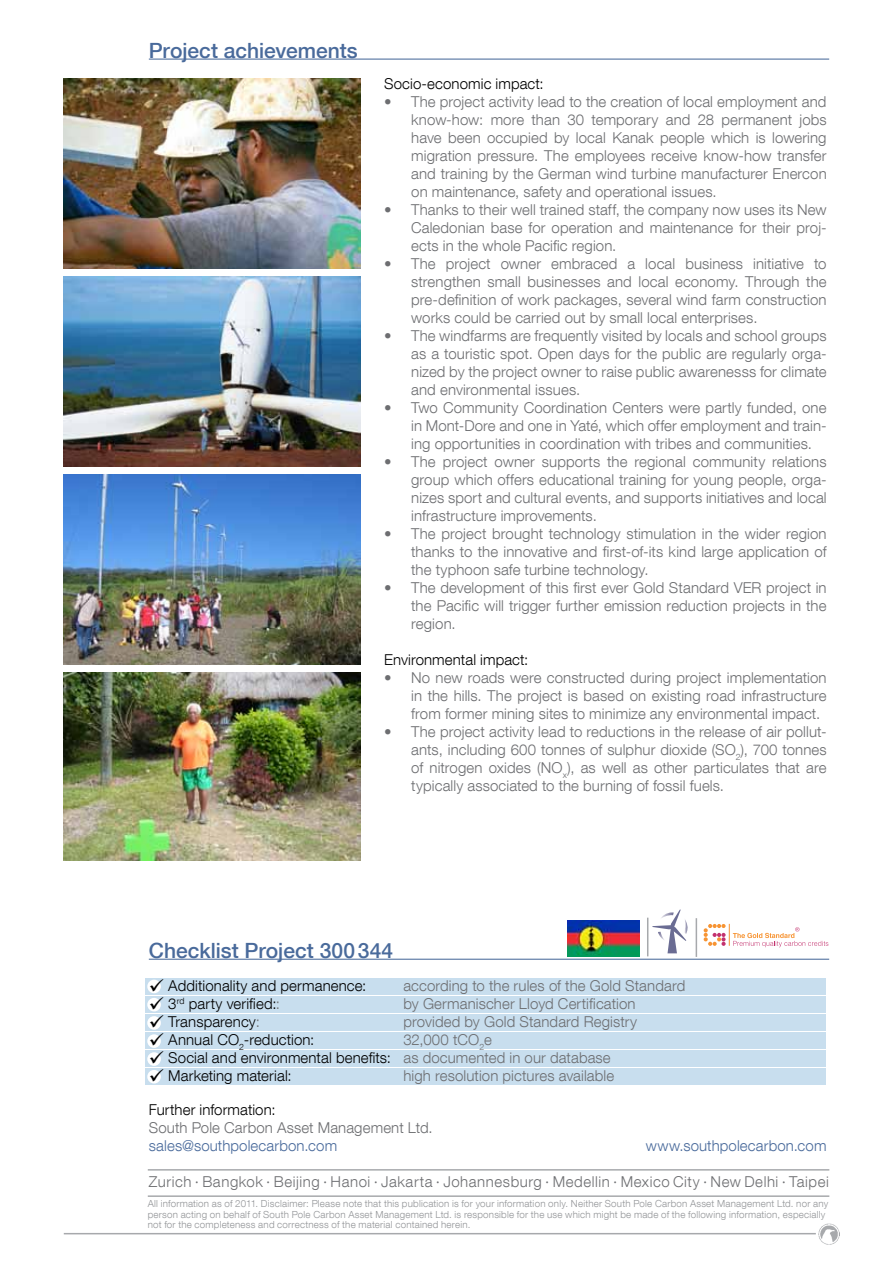
<style>
.page{position:relative;width:893px;height:1263px;background:#fff}
.page>*{position:absolute;margin:0;border:0;box-sizing:border-box;transform-origin:0 0}
.t1{font:500 21px "Helvetica Neue LT Com";color:#496a9b}
.t2{font:300 15px/18px "Helvetica Neue LT Com";letter-spacing:.01em;color:#6d6e71;text-align:justify}
.t3{font:300 15px "Helvetica Neue LT Com";letter-spacing:.01em;color:#000}
.t4{font:300 15px "Helvetica Neue LT Com";letter-spacing:.04em;color:#6d6e71}
.t5{font:300 15px "Helvetica Neue LT Com";letter-spacing:.01em;color:#496a9b}
.t6{font:300 9.75px/10.5px "Helvetica Neue LT Com";letter-spacing:.025em;color:#939598}
.s1{color:#6d6e71}
</style>
<div class="page">
<hr style="left:64px;top:1233px;width:752px;height:1px;background:#a7a9ac">
<img style="left:819px;top:1223px;width:21px;height:21px">
<hr style="left:148px;top:1169px;width:681px;height:1px;background:#a7a9ac">
<hr style="left:148px;top:1195px;width:681px;height:2px;background:#a7a9ac">
<hr style="left:149px;top:59px;width:680px;height:1px;background:#496a9b">
<img style="left:64px;top:673px;width:297px;height:187px">
<img style="left:64px;top:277px;width:297px;height:190px">
<img style="left:64px;top:475px;width:297px;height:189px">
<img style="left:64px;top:79px;width:297px;height:189px">
<hr style="left:149px;top:959px;width:680px;height:1px;background:#496a9b">
<hr style="left:647px;top:918px;width:1px;height:38px;background:#a7a9ac">
<hr style="left:696px;top:918px;width:1px;height:39px;background:#a7a9ac">
<div style="left:146px;top:1033px;width:680px;height:16px;background:#c8deee"></div>
<div style="left:146px;top:996px;width:680px;height:17px;background:#c8deee"></div>
<div style="left:146px;top:979px;width:680px;height:16px;background:#c8deee"></div>
<div style="left:146px;top:1015px;width:680px;height:16px;background:#c8deee"></div>
<div style="left:146px;top:1068px;width:680px;height:17px;background:#c8deee"></div>
<div style="left:146px;top:1051px;width:680px;height:16px;background:#c8deee"></div>
<div style="left:147px;top:1052px;width:14px;height:14px;background:#fff;border-radius:50%"></div>
<div style="left:147px;top:1034px;width:14px;height:14px;background:#fff;border-radius:50%"></div>
<div style="left:147px;top:998px;width:14px;height:13px;background:#fff;border-radius:50%"></div>
<div style="left:147px;top:1070px;width:14px;height:13px;background:#fff;border-radius:50%"></div>
<div style="left:147px;top:1016px;width:14px;height:14px;background:#fff;border-radius:50%"></div>
<div style="left:147px;top:980px;width:14px;height:13px;background:#fff;border-radius:50%"></div>
<svg style="left:704px;top:924px;width:124px;height:23px"></svg>
<svg style="left:652px;top:909px;width:36px;height:44px"></svg>
<img style="left:567px;top:920px;width:72px;height:36px">
<h1 class="t1" style="left:149px;top:37px;width:210px">Project achievements</h1>
<p class="t3" style="left:384px;top:75px;width:161px">Socio-economic impact:</p>
<p class="t2" style="left:411px;top:93px;width:417px;text-indent:-27px">• The project activity lead to the creation of local employment and know-how: more than 30 temporary and 28 permanent jobs have been occupied by local Kanak people which is lowering migration pressure. The employees receive know-how transfer and training by the German wind turbine manufacturer Enercon on maintenance, safety and operational issues.</p>
<p class="t2" style="left:411px;top:201px;width:417px;text-indent:-27px">• Thanks to their well trained staff, the company now uses its New Caledonian base for operation and maintenance for their proj&shy;ects in the whole Pacific region.</p>
<p class="t2" style="left:411px;top:255px;width:417px;text-indent:-27px">• The project owner embraced a local business initiative to strengthen small businesses and local economy. Through the pre-definition of work packages, several wind farm construction works could be carried out by small local enterprises.</p>
<p class="t2" style="left:411px;top:327px;width:417px;text-indent:-27px">• The windfarms are frequently visited by locals and school groups as a touristic spot. Open days for the public are regularly orga&shy;nized by the project owner to raise public awarenesss for climate and environmental issues.</p>
<p class="t2" style="left:411px;top:399px;width:417px;text-indent:-27px">• Two Community Coordination Centers were partly funded, one in Mont-Dore and one in Yaté, which offer employment and train&shy;ing opportunities in coordination with tribes and communities.</p>
<p class="t2" style="left:411px;top:453px;width:417px;text-indent:-27px">• The project owner supports the regional community relations group which offers educational training for young people, orga&shy;nizes sport and cultural events, and supports initiatives and local infrastructure improvements.</p>
<p class="t2" style="left:411px;top:525px;width:417px;text-indent:-27px">• The project brought technology stimulation in the wider region thanks to the innovative and first-of-its kind large application of the typhoon safe turbine technology.</p>
<p class="t2" style="left:411px;top:579px;width:417px;text-indent:-27px">• The development of this first ever Gold Standard VER project in the Pacific will trigger further emission reduction projects in the region.</p>
<p class="t3" style="left:384px;top:651px;width:146px">Environmental impact:</p>
<p class="t2" style="left:411px;top:669px;width:417px;text-indent:-27px">• No new roads were constructed during project implementation in the hills. The project is based on existing road infrastructure from former mining sites to minimize any environmental impact.</p>
<p class="t2" style="left:411px;top:723px;width:417px;text-indent:-27px">• The project activity lead to reductions in the release of air pollut&shy;ants, including 600 tonnes of sulphur dioxide (SO<sub>2</sub>), 700 tonnes of nitrogen oxides (NO<sub>x</sub>), as well as other particulates that are typically associated to the burning of fossil fuels.</p>
<h1 class="t1" style="left:149px;top:937px;width:246px">Checklist Project 300344</h1>
<p class="t3" style="left:149px;top:976px;width:219px">✓ Additionality and permanence:</p>
<p class="t3" style="left:149px;top:994px;width:133px">✓ 3<sup>rd</sup> party verified:<span class="s1">:</span></p>
<p class="t3" style="left:149px;top:1012px;width:113px">✓ Transparency<span class="s1">:</span></p>
<p class="t3" style="left:149px;top:1030px;width:167px">✓ Annual CO<sub>2</sub>-reduction:</p>
<p class="t3" style="left:149px;top:1048px;width:244px">✓ Social and environmental benefits:</p>
<p class="t3" style="left:149px;top:1066px;width:144px">✓ Marketing material:</p>
<p class="t2" style="left:403px;top:976px;width:283px;text-align:left">according to the rules of the Gold Standard by Germanischer Lloyd Certification provided by Gold Standard Registry<br>32,000 tCO<sub>2</sub>e<br>as documented in our database<br>high resolution pictures available</p>
<p class="t3" style="left:149px;top:1101px;width:128px">Further information:</p>
<p class="t2" style="left:149px;top:1119px;width:285px">South Pole Carbon Asset Management Ltd.</p>
<p class="t5" style="left:149px;top:1137px;width:190px">sales@southpolecarbon.com</p>
<p class="t5" style="left:646px;top:1137px;width:182px">www.southpolecarbon.com</p>
<p class="t4" style="left:149px;top:1173px;width:682px">Zurich ∙ Bangkok ∙ Beijing ∙ Hanoi ∙ Jakarta ∙ Johannesburg ∙ Medellin ∙ Mexico City ∙ New Delhi ∙ Taipei</p>
<p class="t6" style="left:148px;top:1198px;width:682px">All information as of 2011. Disclaimer: Please note that this publication is for your information only. Neither South Pole Carbon Asset Management Ltd. nor any person acting on behalf of South Pole Carbon Asset Management Ltd. is responsible for the use which might be made of the following information, especially not for the completeness and correctness of the material contained herein.</p>
</div>
